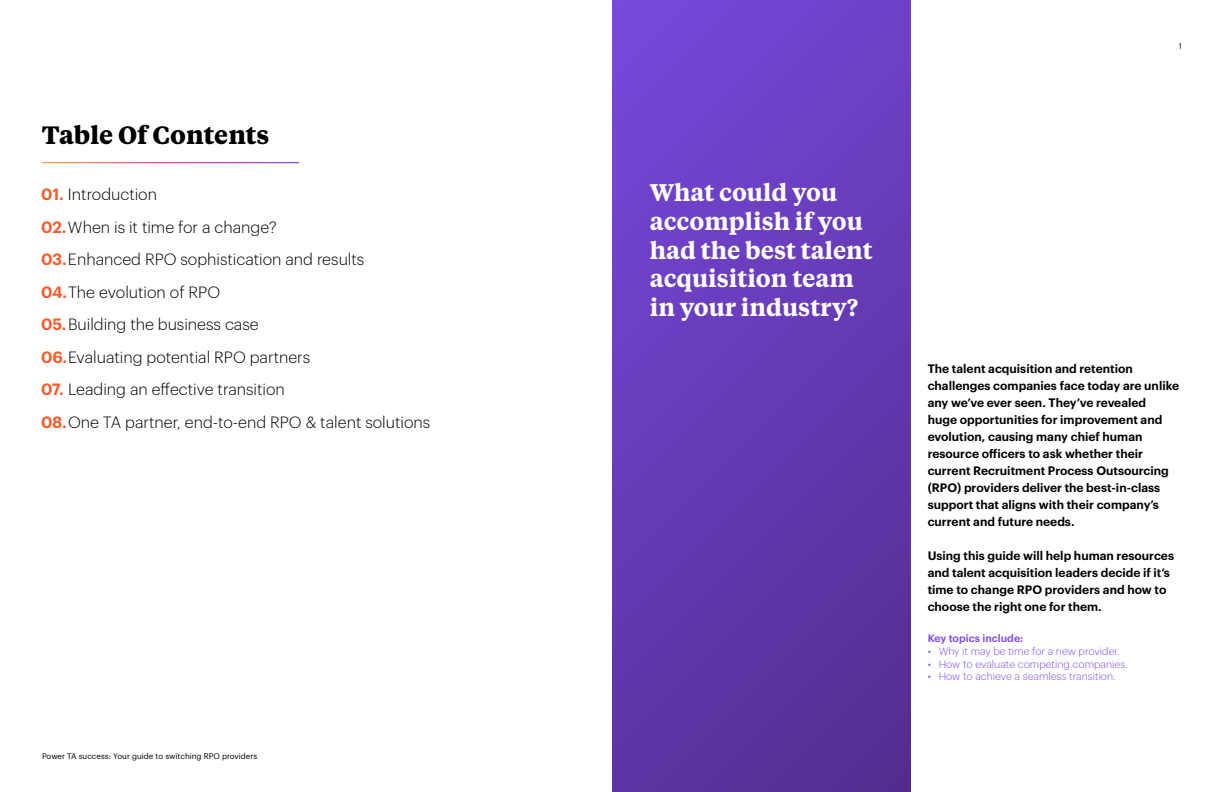
<style>
.page{position:relative;width:1224px;height:792px;background:#fff}
.page>*{position:absolute;margin:0;border:0;box-sizing:border-box;transform-origin:0 0}
.t1{font:700 25px "Tiempos Text";color:#000}
.t2{font:600 24px/28.8px "Tiempos Text";color:#fff}
.t3{font:300 16px/32.5px "Graphik";color:#000}
.t4{font:600 12px/17px "Graphik";color:#000}
.t5{font:300 10.5px "Graphik";color:#804fee}
.t6{font:600 10.5px "Graphik";color:#804fee}
.t7{font:8px "Graphik";color:#000}
.s1{font-weight:600;color:#f75c2e}
</style>
<div class="page">
<div style="left:612px;top:0;width:299px;height:792px;background:linear-gradient(to bottom,#7345d3,#593098)"></div>
<h1 class="t1" style="left:42px;top:117px;width:229px">Table Of Contents</h1>
<h3 class="t3" style="left:41px;top:177px;width:325px"><span class="s1">01.</span> Introduction<br><span class="s1">02.</span>When is it time for a change?<br><span class="s1">03.</span>Enhanced RPO sophistication and results<br><span class="s1">04.</span>The evolution of RPO<br><span class="s1">05.</span>Building the business case<br><span class="s1">06.</span>Evaluating potential RPO partners</h3>
<h3 class="t3" style="left:41px;top:372px;width:391px"><span class="s1">07.</span> Leading an effective transition<br><span class="s1">08.</span>One TA partner, end-to-end RPO &amp; talent solutions</h3>
<p class="t7" style="left:42px;top:751px;width:217px">Power TA success: Your guide to switching RPO providers</p>
<h2 class="t2" style="left:650px;top:177px;width:225px">What could you accomplish if you had the best talent acquisition team in your industry?</h2>
<p class="t7" style="left:1179px;top:40px;width:5px">1</p>
<p class="t4" style="left:928px;top:359px;width:253px">The talent acquisition and retention challenges companies face today are unlike any we’ve ever seen. They’ve revealed<br>huge opportunities for improvement and evolution, causing many chief human resource officers to ask whether their current Recruitment Process Outsourcing (RPO) providers deliver the best-in-class support that aligns with their company’s current and future needs.</p>
<p class="t4" style="left:928px;top:546px;width:248px">Using this guide will help human resources and talent acquisition leaders decide if it’s time to change RPO providers and how to choose the right one for them.</p>
<p class="t6" style="left:928px;top:631px;width:97px">Key topics include:</p>
<p class="t5" style="left:928px;top:644px;width:194px">• Why it may be time for a new provider.</p>
<p class="t5" style="left:928px;top:656px;width:202px">• How to evaluate competing companies.</p>
<p class="t5" style="left:928px;top:669px;width:190px">• How to achieve a seamless transition.</p>
</div>
